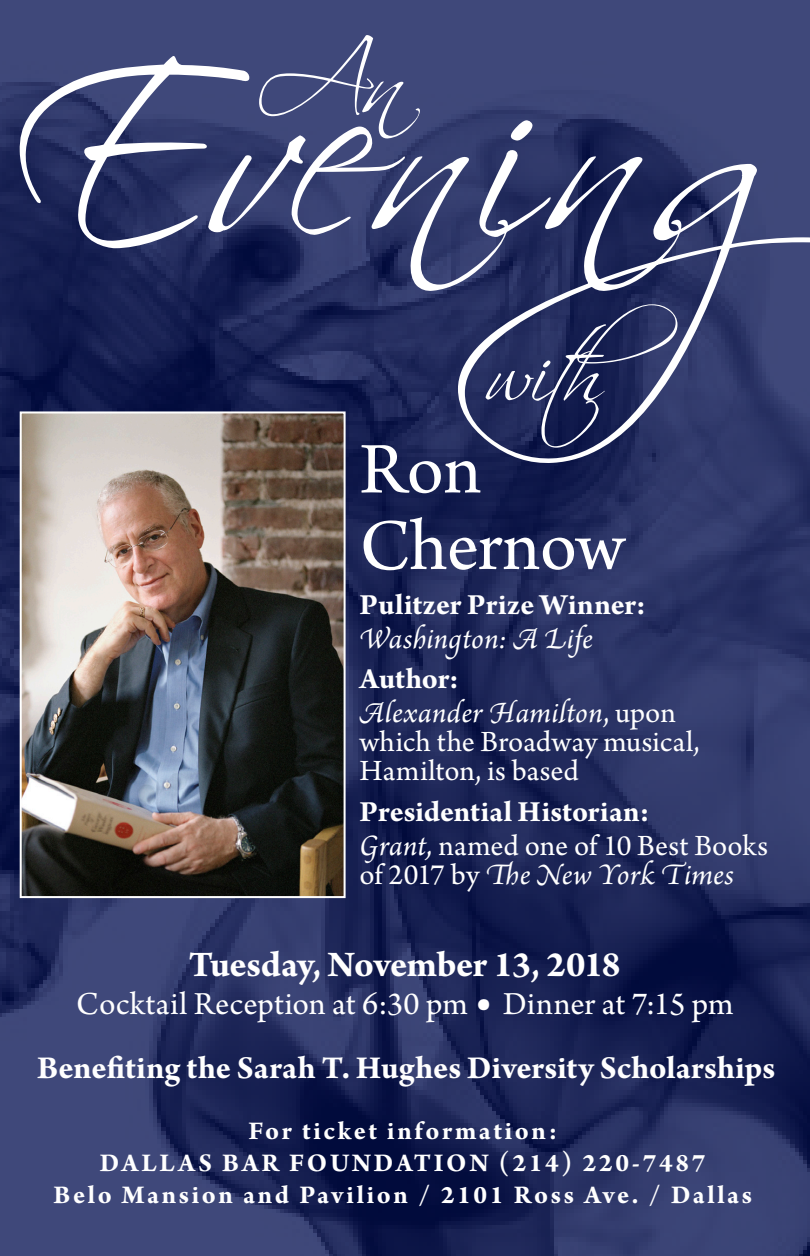
<style>
.page{position:relative;width:810px;height:1256px;background:#fff}
.page>*{position:absolute;margin:0;border:0;box-sizing:border-box;transform-origin:0 0}
.t1{font:85.5px "Scriptina";color:#fff}
.t2{font:76.5px "Arno Pro";letter-spacing:-.01em;color:#fff}
.subtext{font:700 38.25px "Arno Pro";letter-spacing:-.01em;color:#fff}
.subtext-2{font:700 33.75px "Arno Pro";letter-spacing:.005em;color:#fff}
.subtext-3{font:33.75px "Arno Pro";letter-spacing:.005em;color:#fff}
.t3{font:31.05px "Arno Pro";letter-spacing:.005em;color:#fff}
.t4{font:italic 31.05px "Arno Pro";letter-spacing:.01em;color:#fff}
.t5{font:700 31.05px "Arno Pro";letter-spacing:.01em;color:#fff}
.t6{font:700 27px "Arno Pro";letter-spacing:.1em;color:#fff}
.s1{font-style:normal}
.s2{font-style:italic}
.s3{font-size:49.5px}
</style>
<div class="page">
<img style="left:0;top:0;width:810px;height:1256px">
<svg style="left:19px;top:53px;width:791px;height:411px;background:#38406e"></svg>
<svg style="left:259px;top:35px;width:161px;height:104px;background:#505886"></svg>
<img style="left:23px;top:414px;width:320px;height:481px">
<div style="left:20px;top:411px;width:326px;height:487px;border:2px solid #fff"></div>
<p class="t1" style="left:485px;top:320px;width:194px">with</p>
<p class="t2" style="left:359px;top:426px;width:124px">Ron</p>
<p class="t2" style="left:359px;top:502px;width:267px">Chernow</p>
<p class="t5" style="left:359px;top:586px;width:288px">Pulitzer Prize Winner:</p>
<p class="t4" style="left:359px;top:620px;width:235px">Washington: A Life</p>
<p class="t5" style="left:359px;top:661px;width:101px">Author:</p>
<p class="t4" style="left:359px;top:695px;width:318px">Alexander Hamilton<span class="s1">, upon</span></p>
<p class="t3" style="left:359px;top:724px;width:342px">which the Broadway musical,</p>
<p class="t3" style="left:359px;top:753px;width:221px">Hamilton, is based</p>
<p class="t5" style="left:359px;top:793px;width:291px">Presidential Historian:</p>
<p class="t3" style="left:359px;top:827px;width:410px"><span class="s2">Grant,</span> named one of 10 Best Books</p>
<p class="t4" style="left:359px;top:857px;width:376px"><span class="s1">of 2017 by</span> The New York Times</p>
<p class="subtext" style="left:189px;top:942px;width:434px">Tuesday, November 13, 2018</p>
<p class="subtext-3" style="left:76px;top:984px;width:659px">Cocktail Reception at 6:30 pm <span class="s3">•</span> Dinner at 7:15 pm</p>
<p class="subtext-2" style="left:37px;top:1048px;width:740px">Benefiting the Sarah T. Hughes Diversity Scholarships</p>
<p class="t6" style="left:248px;top:1114px;width:310px">For ticket information:</p>
<p class="t6" style="left:100px;top:1147px;width:607px">DALLAS BAR FOUNDATION (214) 220-7487</p>
<p class="t6" style="left:53px;top:1179px;width:700px">Belo Mansion and Pavilion / 2101 Ross Ave. / Dallas</p>
</div>
